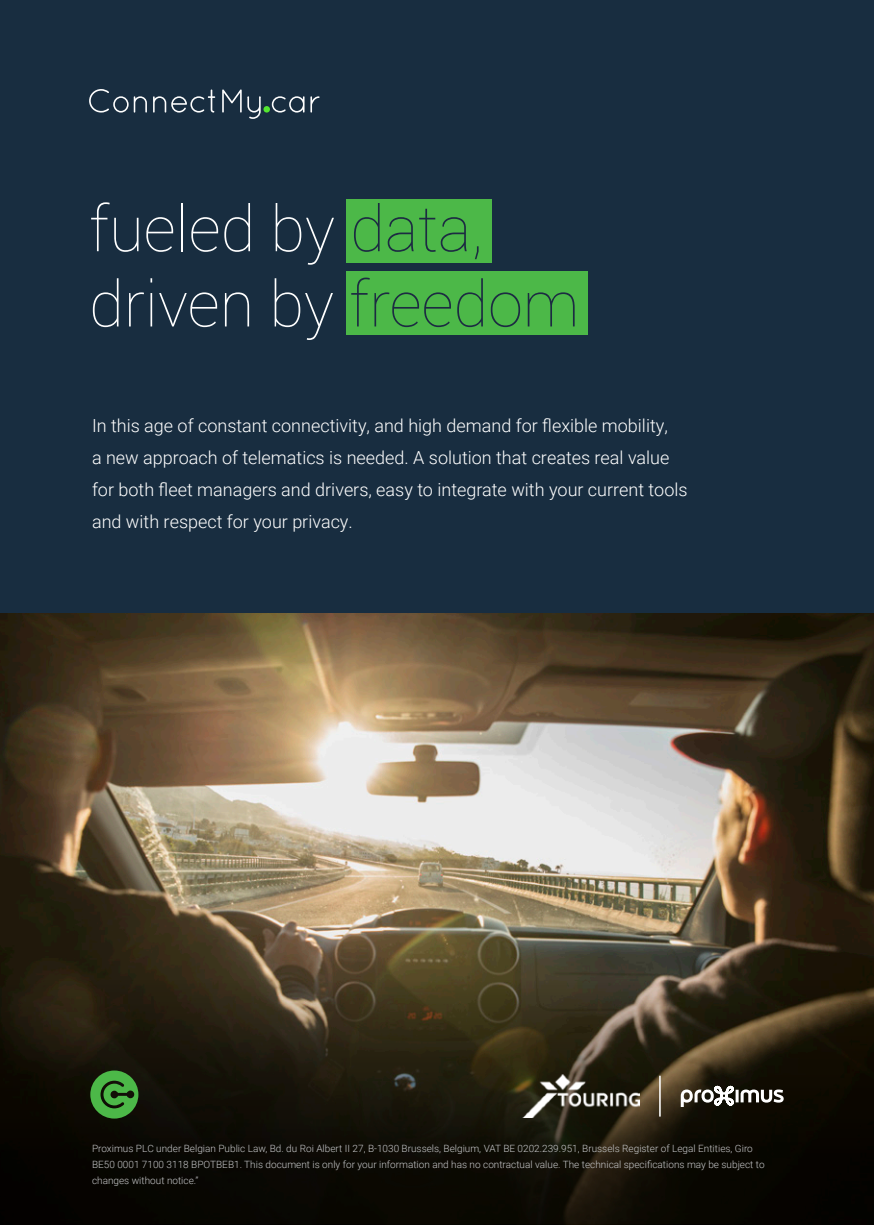
<style>
.page{position:relative;width:874px;height:1225px;background:#fff}
.page>*{position:absolute;margin:0;border:0;box-sizing:border-box;transform-origin:0 0}
.t1{font:100 63.2px/75.2px "Roboto";color:#fff}
.t2{font:300 18px/32px "Roboto";color:#fff}
.t3{font:300 10px/16px "Roboto";color:#c7c8ca}
.s1{color:#1c2b42}
</style>
<div class="page">
<img style="left:0;top:612px;width:873px;height:310px">
<svg style="left:0;top:922px;width:873px;height:303px;background:#272113"></svg>
<div style="left:0;top:0;width:873px;height:612px;background:#182d40"></div>
<svg style="left:90px;top:1070px;width:48px;height:48px;background:#377d31"></svg>
<div style="left:346px;top:271px;width:241px;height:63px;background:#4cb848"></div>
<div style="left:346px;top:200px;width:145px;height:63px;background:#4cb848"></div>
<svg style="left:680px;top:1085px;width:103px;height:21px"></svg>
<img style="left:522px;top:1074px;width:116px;height:43px">
<hr style="left:658px;top:1075px;width:2px;height:41px;background:#fff">
<svg style="left:89px;top:89px;width:39px;height:24px"></svg>
<svg style="left:134px;top:96px;width:13px;height:17px"></svg>
<svg style="left:222px;top:89px;width:19px;height:24px"></svg>
<svg style="left:272px;top:96px;width:32px;height:17px"></svg>
<svg style="left:310px;top:96px;width:9px;height:17px"></svg>
<div style="left:263px;top:106px;width:7px;height:7px;background:#54e630;border-radius:50%"></div>
<svg style="left:247px;top:96px;width:13px;height:23px"></svg>
<svg style="left:153px;top:89px;width:62px;height:24px"></svg>
<p class="t1" style="left:89px;top:189px;width:491px">fueled by <span class="s1">data, </span>driven by <span class="s1">freedom</span></p>
<p class="t2" style="left:92px;top:408px;width:596px">In this age of constant connectivity, and high demand for flexible mobility,<br>a new approach of telematics is needed. A solution that creates real value for both fleet managers and drivers, easy to integrate with your current tools and with respect for your privacy.</p>
<p class="t3" style="left:92px;top:1139px;width:673px">Proximus PLC under Belgian Public Law, Bd. du Roi Albert II 27, B-1030 Brussels, Belgium, VAT BE 0202.239.951, Brussels Register of Legal Entities, Giro<br>BE50 0001 7100 3118 BPOTBEB1. This document is only for your information and has no contractual value. The technical specifications may be subject to changes without notice.”</p>
</div>
